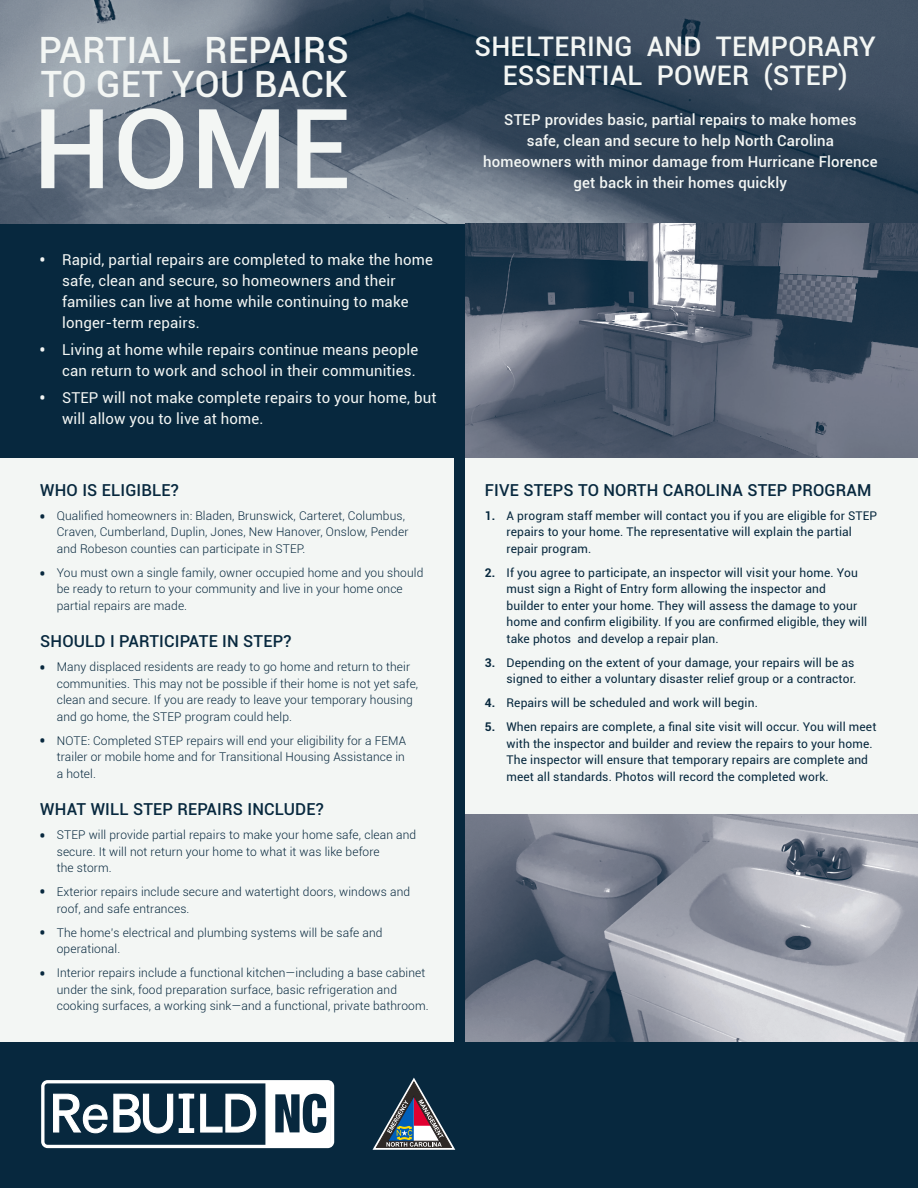
<style>
.page{position:relative;width:918px;height:1188px;background:#fff}
.page>*{position:absolute;margin:0;border:0;box-sizing:border-box;transform-origin:0 0}
.t1{font:500 110.85px "Roboto";color:#f3f6f4}
.t2{font:500 36.3px "Roboto";letter-spacing:.01em;color:#f3f6f4}
.Next_Section{font:500 27px "Roboto";letter-spacing:.01em;color:#f3f6f4}
.Next_Section-2{font:500 16.5px "Roboto";letter-spacing:.01em;color:#07283e}
.t3{font:700 16.5px "Roboto";color:#07283e}
.t4{font:700 16.5px "Roboto";color:#f3f6f4}
.Next_Bullet{font:15px/21px "Roboto";letter-spacing:.01em;color:#f3f6f4}
.t5{font:500 15px "Roboto";letter-spacing:.01em;color:#f3f6f4}
.Next_Bullet-2{font:300 12px/16.5px "Roboto";letter-spacing:.01em;color:#07283e}
.Next_Bullet-3{font:12px/16.5px "Roboto";letter-spacing:.01em;color:#07283e}
.Body_Text{font:300 12px "Roboto";letter-spacing:.01em;color:#07283e}
.s1{font-weight:700}
</style>
<div class="page">
<div style="left:0;top:223px;width:918px;height:965px;background:#07283e"></div>
<svg style="left:41px;top:1080px;width:293px;height:68px"></svg>
<svg style="left:373px;top:1078px;width:82px;height:72px"></svg>
<div style="left:0;top:458px;width:454px;height:583px;background:#f3f6f4"></div>
<div style="left:465px;top:458px;width:453px;height:568px;background:#f3f6f4"></div>
<img style="left:465px;top:814px;width:453px;height:227px">
<svg style="left:0;top:0;width:918px;height:224px;background:#516071"></svg>
<img style="left:465px;top:223px;width:453px;height:235px">
<p class="t2" style="left:39px;top:25px;width:312px">PARTIAL REPAIRS</p>
<p class="t2" style="left:41px;top:58px;width:308px">TO GET YOU BACK</p>
<p class="t1" style="left:33px;top:71px;width:319px">HOME</p>
<p class="t4" style="left:39px;top:248px;width:7px">•</p>
<p class="t4" style="left:39px;top:339px;width:7px">•</p>
<p class="t4" style="left:39px;top:386px;width:7px">•</p>
<p class="Next_Bullet" style="left:62px;top:248px;width:372px">Rapid, partial repairs are completed to make the home safe, clean and secure, so homeowners and their</p>
<p class="Next_Bullet" style="left:62px;top:290px;width:348px">families can live at home while continuing to make</p>
<p class="Next_Bullet" style="left:62px;top:311px;width:139px">longer-term repairs.</p>
<p class="Next_Bullet" style="left:62px;top:338px;width:358px">Living at home while repairs continue means people can return to work and school in their communities.</p>
<p class="Next_Bullet" style="left:62px;top:386px;width:376px">STEP will not make complete repairs to your home, but will allow you to live at home.</p>
<p class="Next_Section-2" style="left:40px;top:478px;width:140px">WHO IS ELIGIBLE?</p>
<p class="Next_Bullet-2" style="left:57px;top:507px;width:350px">Qualified homeowners in: Bladen, Brunswick, Carteret, Columbus,</p>
<p class="Next_Bullet-2" style="left:57px;top:523px;width:353px">Craven, Cumberland, Duplin, Jones, New Hanover, Onslow, Pender</p>
<p class="Next_Bullet-2" style="left:57px;top:540px;width:250px">and Robeson counties can participate in STEP.</p>
<p class="Next_Bullet-2" style="left:57px;top:564px;width:368px">You must own a single family, owner occupied home and you should be ready to return to your community and live in your home once</p>
<p class="Next_Bullet-2" style="left:57px;top:597px;width:132px">partial repairs are made.</p>
<p class="Next_Section-2" style="left:40px;top:630px;width:253px">SHOULD I PARTICIPATE IN STEP?</p>
<p class="Next_Bullet-2" style="left:57px;top:658px;width:363px">Many displaced residents are ready to go home and return to their communities. This may not be possible if their home is not yet safe, clean and secure. If you are ready to leave your temporary housing</p>
<p class="Next_Bullet-2" style="left:57px;top:708px;width:237px">and go home, the STEP program could help.</p>
<p class="Next_Bullet-2" style="left:57px;top:732px;width:351px">NOTE: Completed STEP repairs will end your eligibility for a FEMA</p>
<p class="Body_Text" style="left:57px;top:748px;width:350px">trailer or mobile home and for Transitional Housing Assistance in</p>
<p class="Body_Text" style="left:57px;top:765px;width:41px">a hotel.</p>
<p class="Next_Section-2" style="left:40px;top:798px;width:285px">WHAT WILL STEP REPAIRS INCLUDE?</p>
<p class="Next_Bullet-2" style="left:57px;top:826px;width:361px">STEP will provide partial repairs to make your home safe, clean and secure. It will not return your home to what it was like before</p>
<p class="Next_Bullet-2" style="left:57px;top:859px;width:56px">the storm.</p>
<p class="Next_Bullet-2" style="left:57px;top:883px;width:355px">Exterior repairs include secure and watertight doors, windows and</p>
<p class="Next_Bullet-2" style="left:57px;top:900px;width:134px">roof, and safe entrances.</p>
<p class="Next_Bullet-2" style="left:57px;top:924px;width:327px">The home’s electrical and plumbing systems will be safe and</p>
<p class="Next_Bullet-2" style="left:57px;top:940px;width:65px">operational.</p>
<p class="Next_Bullet-2" style="left:57px;top:964px;width:370px">Interior repairs include a functional kitchen—including a base cabinet under the sink, food preparation surface, basic refrigeration and</p>
<p class="Next_Bullet-2" style="left:57px;top:997px;width:373px">cooking surfaces, a working sink—and a functional, private bathroom.</p>
<p class="t3" style="left:39px;top:505px;width:7px">•</p>
<p class="t3" style="left:39px;top:562px;width:7px">•</p>
<p class="t3" style="left:39px;top:656px;width:7px">•</p>
<p class="t3" style="left:39px;top:729px;width:7px">•</p>
<p class="t3" style="left:39px;top:824px;width:7px">•</p>
<p class="t3" style="left:39px;top:881px;width:7px">•</p>
<p class="t3" style="left:39px;top:922px;width:7px">•</p>
<p class="t3" style="left:39px;top:962px;width:7px">•</p>
<p class="Next_Section" style="left:474px;top:28px;width:403px">SHELTERING AND TEMPORARY</p>
<p class="Next_Section" style="left:503px;top:56px;width:347px">ESSENTIAL POWER (STEP)</p>
<p class="t5" style="left:504px;top:110px;width:354px">STEP provides basic, partial repairs to make homes</p>
<p class="t5" style="left:527px;top:131px;width:309px">safe, clean and secure to help North Carolina</p>
<p class="t5" style="left:483px;top:152px;width:396px">homeowners with minor damage from Hurricane Florence</p>
<p class="t5" style="left:574px;top:173px;width:215px">get back in their homes quickly</p>
<p class="Next_Section-2" style="left:485px;top:478px;width:388px">FIVE STEPS TO NORTH CAROLINA STEP PROGRAM</p>
<p class="Next_Bullet-3" style="left:507px;top:507px;width:372px;text-indent:-22px"><span class="s1">1.</span> A program staff member will contact you if you are eligible for STEP repairs to your home. The representative will explain the partial repair program.</p>
<p class="Next_Bullet-3" style="left:507px;top:564px;width:353px;text-indent:-22px"><span class="s1">2.</span> If you agree to participate, an inspector will visit your home. You must sign a Right of Entry form allowing the inspector and</p>
<p class="Next_Bullet-3" style="left:507px;top:597px;width:362px">builder to enter your home. They will assess the damage to your home and confirm eligibility. If you are confirmed eligible, they will take photos and develop a repair plan.</p>
<p class="Next_Bullet-3" style="left:485px;top:654px;width:373px;text-align:right"><span class="s1">3.</span> Depending on the extent of your damage, your repairs will be as signed to either a voluntary disaster relief group or a contractor.</p>
<p class="Next_Bullet-3" style="left:485px;top:694px;width:274px"><span class="s1">4.</span> Repairs will be scheduled and work will begin.</p>
<p class="Next_Bullet-3" style="left:507px;top:718px;width:371px;text-indent:-22px"><span class="s1">5.</span> When repairs are complete, a final site visit will occur. You will meet with the inspector and builder and review the repairs to your home.<br>The inspector will ensure that temporary repairs are complete and meet all standards. Photos will record the completed work.</p>
</div>
